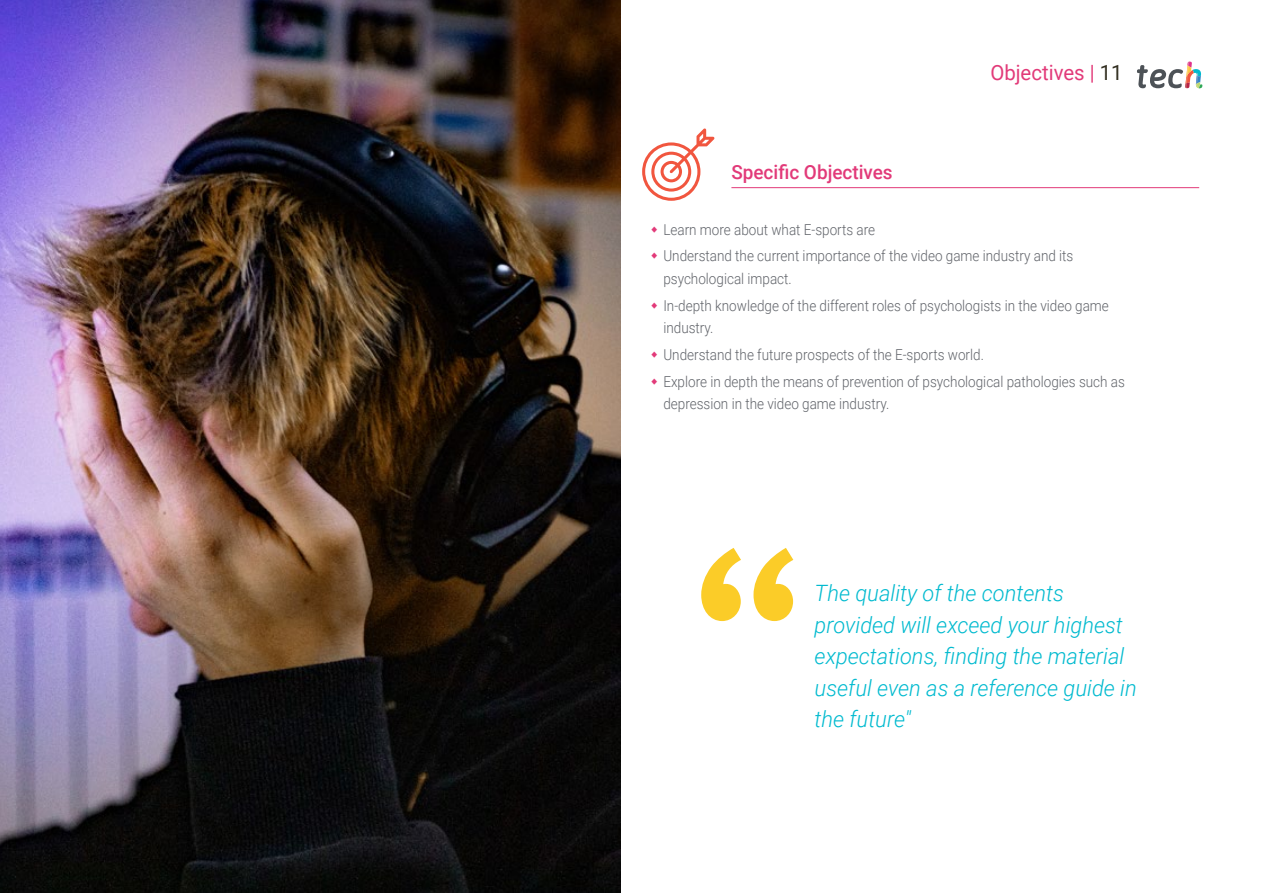
<style>
.page{position:relative;width:1263px;height:893px;background:#fff}
.page>*{position:absolute;margin:0;border:0;box-sizing:border-box;transform-origin:0 0}
.t1{font:italic 300 22.5px/31.5px "Roboto";color:#00bacf}
.t2{font:21px "Roboto";color:#e23a79}
.t3{font:500 19.5px "Roboto";color:#e23a79}
.t4{font:300 15px/26.7px "Roboto";color:#61646a;scale:.9 1}
.s1{color:#312e20}
</style>
<div class="page">
<hr style="left:731px;top:187px;width:468px;height:1px;background:#e23a79">
<svg style="left:642px;top:128px;width:72px;height:73px"></svg>
<img style="left:0;top:0;width:621px;height:893px">
<svg style="left:701px;top:548px;width:92px;height:73px"></svg>
<svg style="left:1137px;top:62px;width:65px;height:27px"></svg>
<h3 class="t3" style="left:731px;top:159px;width:163px">Specific Objectives</h3>
<h2 class="t2" style="left:990px;top:57px;width:134px">Objectives | <span class="s1">11</span></h2>
<p class="t4" style="left:663px;top:215px;width:457px">Learn more about what E-sports are<br>Understand the current importance of the video game industry and its</p>
<p class="t4" style="left:663px;top:265px;width:496px">psychological impact.<br>In-depth knowledge of the different roles of psychologists in the video game</p>
<p class="t4" style="left:663px;top:314px;width:514px">industry.<br>Understand the future prospects of the E-sports world.<br>Explore in depth the means of prevention of psychological pathologies such as</p>
<p class="t4" style="left:663px;top:390px;width:253px">depression in the video game industry.</p>
<h1 class="t1" style="left:815px;top:577px;width:324px">The quality of the contents provided will exceed your highest expectations, finding the material useful even as a reference guide in the future"</h1>
</div>
